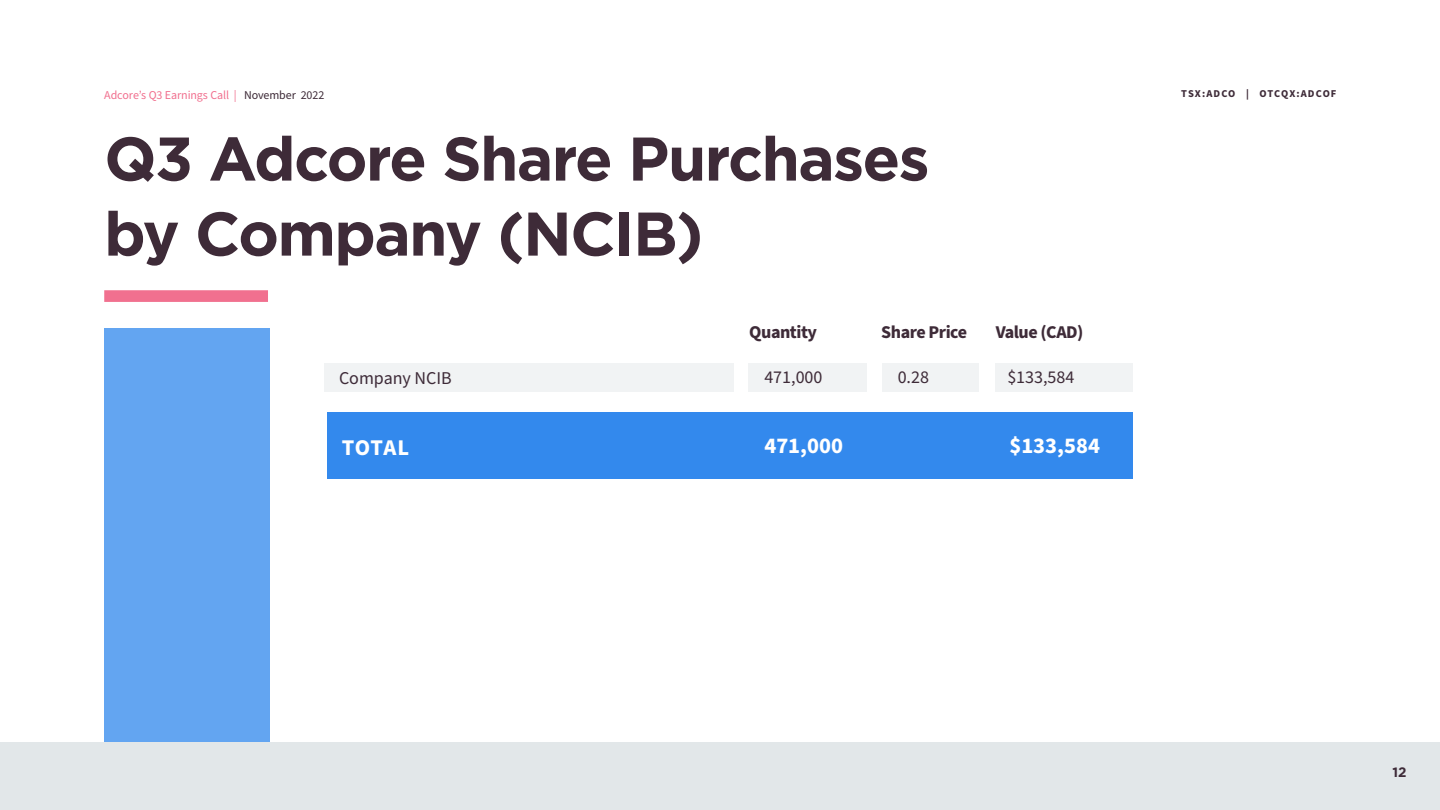
<style>
.page{position:relative;width:1440px;height:810px;background:#fff}
.page>*{position:absolute;margin:0;border:0;box-sizing:border-box;transform-origin:0 0}
.t1{font:700 61.5px/75px "Homepage Baukasten";letter-spacing:-.025em;color:#3e2b38}
.t2{font:700 22.5px "Source Sans Pro";color:#fff}
.t3{font:18px "Source Sans Pro";color:#3e2b38}
.t4{font:700 18px "Source Sans Pro";letter-spacing:-.025em;color:#3e2b38}
.t5{font:700 13.5px "Homepage Baukasten";color:#3e2b38}
.t6{font:12px "Source Sans Pro";letter-spacing:-.01em;color:#f1708f}
.t7{font:700 10.5px "Source Sans Pro";letter-spacing:.095em;color:#3e2b38}
.s1{color:#3e2b38}
</style>
<div class="page">
<div style="left:0;top:742px;width:1440px;height:68px;background:#e2e7e9"></div>
<div style="left:104px;top:290px;width:164px;height:12px;background:#f1708f"></div>
<div style="left:324px;top:363px;width:409px;height:29px;background:#f1f3f4"></div>
<div style="left:748px;top:363px;width:119px;height:28px;background:#f1f3f4"></div>
<div style="left:882px;top:363px;width:97px;height:28px;background:#f1f3f4"></div>
<div style="left:995px;top:363px;width:137px;height:28px;background:#f1f3f4"></div>
<div style="left:104px;top:328px;width:166px;height:414px;background:#63a5f1"></div>
<div style="left:327px;top:412px;width:805px;height:67px;background:#3389ed"></div>
<p class="t6" style="left:104px;top:87px;width:222px">Adcore’s Q3 Earnings Call | <span class="s1">November 2022</span></p>
<p class="t1" style="left:104px;top:120px;width:827px">Q3 Adcore Share Purchases by Company (NCIB)</p>
<p class="t4" style="left:749px;top:320px;width:69px">Quantity</p>
<p class="t4" style="left:881px;top:320px;width:87px">Share Price</p>
<p class="t3" style="left:339px;top:366px;width:114px">Company NCIB</p>
<p class="t3" style="left:764px;top:365px;width:60px">471,000</p>
<p class="t3" style="left:898px;top:365px;width:33px">0.28</p>
<p class="t4" style="left:996px;top:320px;width:89px">Value (CAD)</p>
<p class="t3" style="left:1007px;top:365px;width:69px">$133,584</p>
<p class="t2" style="left:342px;top:432px;width:69px">TOTAL</p>
<p class="t2" style="left:764px;top:430px;width:80px">471,000</p>
<p class="t2" style="left:1009px;top:431px;width:92px">$133,584</p>
<p class="t7" style="left:1181px;top:87px;width:157px">TSX:ADCO | OTCQX:ADCOF</p>
<p class="t5" style="left:1392px;top:765px;width:16px">12</p>
</div>
